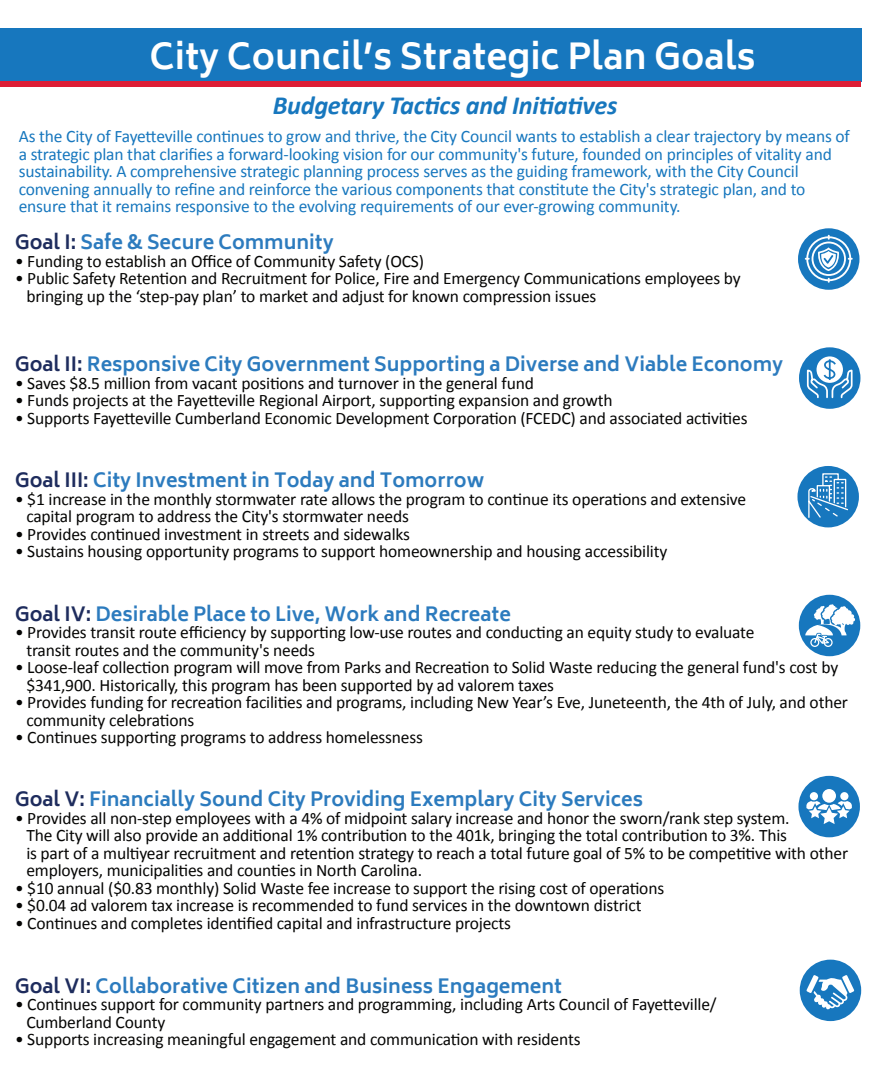
<style>
.page{position:relative;width:882px;height:1071px;background:#fff}
.page>*{position:absolute;margin:0;border:0;box-sizing:border-box;transform-origin:0 0}
.t1{font:700 35px "Biryani";color:#fff}
.t2{font:italic 700 26.25px "Calibri";letter-spacing:-.01em;color:#1777be}
.t3{font:700 19.25px "Biryani";color:#2c7bbe}
.t4{font:17.5px/17.5px "Calibri";letter-spacing:-.01em;color:#050504}
.t5{font:17.5px/17.5px "Calibri";letter-spacing:-.01em;color:#1777be}
.s1{color:#1e2c5d}
</style>
<div class="page">
<div style="left:0;top:28px;width:862px;height:54px;background:#1777be"></div>
<div style="left:0;top:81px;width:861px;height:6px;background:#dd1d35"></div>
<div style="left:798px;top:228px;width:61px;height:62px;background:#1777be;border-radius:50%"></div>
<svg style="left:805px;top:235px;width:48px;height:48px"></svg>
<div style="left:799px;top:347px;width:61px;height:62px;background:#1777be;border-radius:50%"></div>
<svg style="left:817px;top:356px;width:26px;height:27px"></svg>
<svg style="left:806px;top:358px;width:47px;height:41px"></svg>
<div style="left:797px;top:466px;width:62px;height:61px;background:#1777be;border-radius:50%"></div>
<svg style="left:807px;top:473px;width:42px;height:45px"></svg>
<div style="left:799px;top:595px;width:61px;height:61px;background:#1777be;border-radius:50%"></div>
<svg style="left:805px;top:604px;width:50px;height:43px"></svg>
<div style="left:800px;top:960px;width:61px;height:61px;background:#1777be;border-radius:50%"></div>
<svg style="left:806px;top:975px;width:48px;height:35px"></svg>
<div style="left:798px;top:776px;width:62px;height:61px;background:#1777be;border-radius:50%"></div>
<div style="left:822px;top:789px;width:14px;height:14px;background:#fff;border-radius:50%"></div>
<div style="left:810px;top:792px;width:8px;height:8px;background:#fff;border-radius:50%"></div>
<div style="left:840px;top:792px;width:8px;height:8px;background:#fff;border-radius:50%"></div>
<svg style="left:806px;top:801px;width:46px;height:23px"></svg>
<h1 class="t1" style="left:150px;top:37px;width:607px">City Council’s Strategic Plan Goals</h1>
<h2 class="t2" style="left:273px;top:87px;width:346px">Budgetary Tactics and Initiatives</h2>
<p class="t5" style="left:19px;top:127px;width:833px">As the City of Fayetteville continues to grow and thrive, the City Council wants to establish a clear trajectory by means of a strategic plan that clarifies a forward-looking vision for our community's future, founded on principles of vitality and sustainability. A comprehensive strategic planning process serves as the guiding framework, with the City Council convening annually to refine and reinforce the various components that constitute the City's strategic plan, and to ensure that it remains responsive to the evolving requirements of our ever-growing community.</p>
<p class="t3" style="left:15px;top:231px;width:320px"><span class="s1">Goal I:</span> Safe &amp; Secure Community</p>
<p class="t4" style="left:15px;top:252px;width:411px">• Funding to establish an Office of Community Safety (OCS)</p>
<p class="t4" style="left:26px;top:269px;width:716px;text-indent:-11px">• Public Safety Retention and Recruitment for Police, Fire and Emergency Communications employees by bringing up the ‘step-pay plan’ to market and adjust for known compression issues</p>
<p class="t3" style="left:15px;top:353px;width:770px"><span class="s1">Goal II:</span> Responsive City Government Supporting a Diverse and Viable Economy</p>
<p class="t4" style="left:15px;top:373px;width:520px">• Saves $8.5 million from vacant positions and turnover in the general fund</p>
<p class="t4" style="left:15px;top:391px;width:599px">• Funds projects at the Fayetteville Regional Airport, supporting expansion and growth</p>
<p class="t4" style="left:15px;top:408px;width:734px">• Supports Fayetteville Cumberland Economic Development Corporation (FCEDC) and associated activities</p>
<p class="t3" style="left:15px;top:469px;width:471px"><span class="s1">Goal III:</span> City Investment in Today and Tomorrow</p>
<p class="t4" style="left:26px;top:490px;width:721px;text-indent:-11px">• $1 increase in the monthly stormwater rate allows the program to continue its operations and extensive capital program to address the City's stormwater needs</p>
<p class="t4" style="left:15px;top:525px;width:396px">• Provides continued investment in streets and sidewalks</p>
<p class="t4" style="left:15px;top:542px;width:654px">• Sustains housing opportunity programs to support homeownership and housing accessibility</p>
<p class="t3" style="left:15px;top:603px;width:497px"><span class="s1">Goal IV:</span> Desirable Place to Live, Work and Recreate</p>
<p class="t4" style="left:26px;top:623px;width:730px;text-indent:-11px">• Provides transit route efficiency by supporting low-use routes and conducting an equity study to evaluate transit routes and the community's needs</p>
<p class="t4" style="left:26px;top:658px;width:813px;text-indent:-11px">• Loose-leaf collection program will move from Parks and Recreation to Solid Waste reducing the general fund's cost by $341,900. Historically, this program has been supported by ad valorem taxes</p>
<p class="t4" style="left:26px;top:693px;width:823px;text-indent:-11px">• Provides funding for recreation facilities and programs, including New Year’s Eve, Juneteenth, the 4th of July, and other community celebrations</p>
<p class="t4" style="left:15px;top:728px;width:409px">• Continues supporting programs to address homelessness</p>
<p class="t3" style="left:15px;top:789px;width:630px"><span class="s1">Goal V:</span> Financially Sound City Providing Exemplary City Services</p>
<p class="t4" style="left:26px;top:809px;width:823px;text-indent:-11px">• Provides all non-step employees with a 4% of midpoint salary increase and honor the sworn/rank step system.<br>The City will also provide an additional 1% contribution to the 401k, bringing the total contribution to 3%. This<br>is part of a multiyear recruitment and retention strategy to reach a total future goal of 5% to be competitive with other employers, municipalities and counties in North Carolina.</p>
<p class="t4" style="left:15px;top:879px;width:651px">• $10 annual ($0.83 monthly) Solid Waste fee increase to support the rising cost of operations</p>
<p class="t4" style="left:15px;top:896px;width:628px">• $0.04 ad valorem tax increase is recommended to fund services in the downtown district</p>
<p class="t4" style="left:15px;top:914px;width:498px">• Continues and completes identified capital and infrastructure projects</p>
<p class="t3" style="left:15px;top:975px;width:548px"><span class="s1">Goal VI:</span> Collaborative Citizen and Business Engagement</p>
<p class="t4" style="left:26px;top:995px;width:692px;text-indent:-11px">• Continues support for community partners and programming, including Arts Council of Fayetteville/<br>Cumberland County</p>
<p class="t4" style="left:15px;top:1030px;width:567px">• Supports increasing meaningful engagement and communication with residents</p>
</div>
